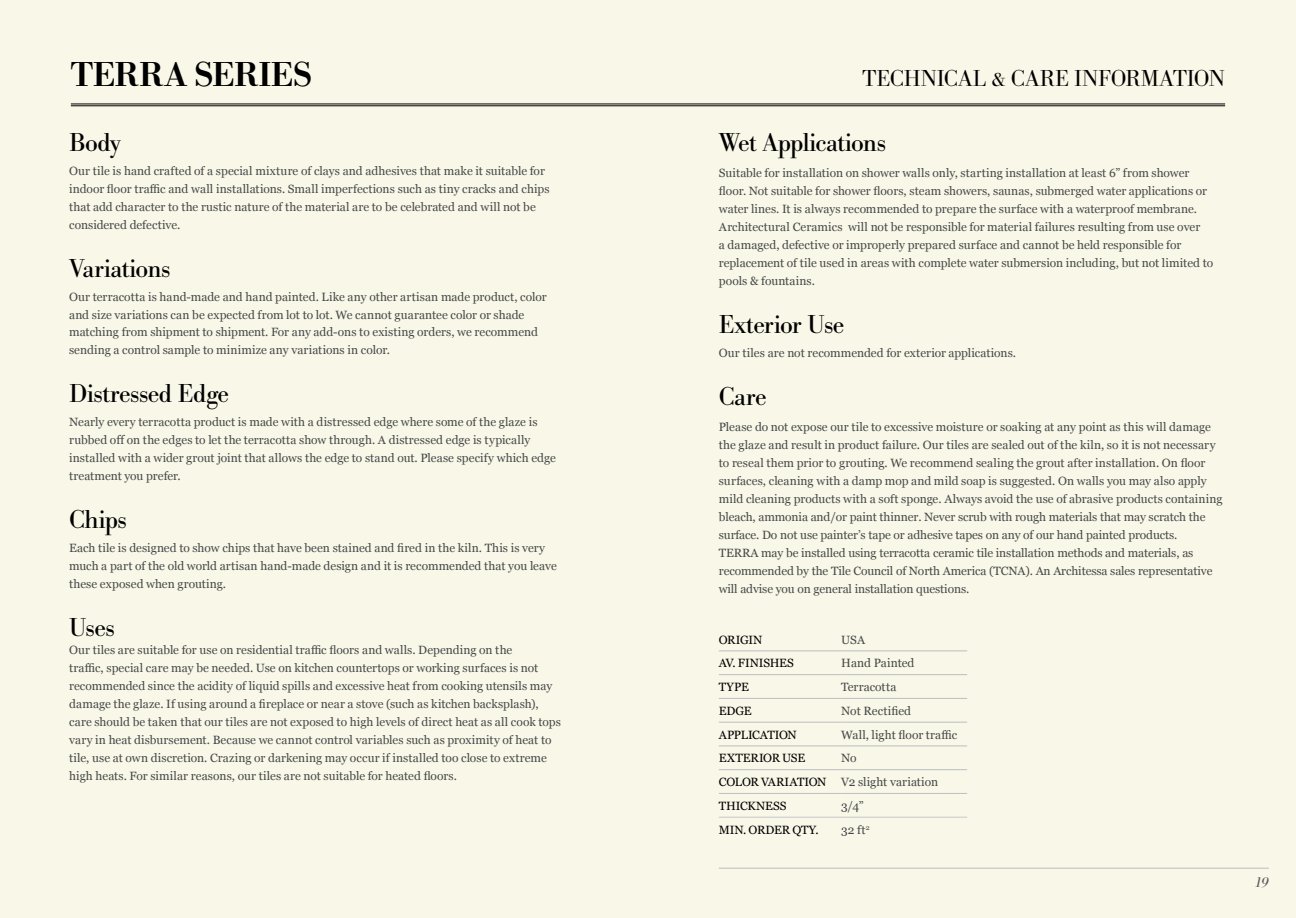
<style>
.page{position:relative;width:1296px;height:918px;background:#f9f7e8}
.page>*{position:absolute;margin:0;border:0;box-sizing:border-box;transform-origin:0 0}
.t1{font:500 36px "Bodoni URW";letter-spacing:-.01em;color:#000}
.t2{font:27px "Bodoni URW";letter-spacing:-.02em;color:#000}
.t3{font:300 24px "Bodoni URW";letter-spacing:-.005em;color:#000}
.t4{font:italic 15px "Bodoni URW";color:#58595b}
.t5{font:12px/18px "Georgia";color:#454948}
.t6{font:12px/23.7px "Georgia";letter-spacing:-.01em;color:#000}
.t7{font:12px "Georgia";letter-spacing:-.035em;color:#000}
.s1{color:#454948}
</style>
<div class="page">
<hr style="left:71px;top:104px;width:1154px;height:1px;background:#000">
<hr style="left:71px;top:106px;width:1154px;height:1px;background:#000">
<hr style="left:719px;top:868px;width:550px;height:1px;background:#bcbec0">
<hr style="left:719px;top:651px;width:122px;height:1px;background:#bcbec0">
<hr style="left:841px;top:651px;width:126px;height:1px;background:#bcbec0">
<hr style="left:719px;top:674px;width:122px;height:1px;background:#bcbec0">
<hr style="left:841px;top:674px;width:126px;height:1px;background:#bcbec0">
<hr style="left:719px;top:698px;width:122px;height:1px;background:#bcbec0">
<hr style="left:841px;top:698px;width:126px;height:1px;background:#bcbec0">
<hr style="left:719px;top:722px;width:122px;height:1px;background:#bcbec0">
<hr style="left:841px;top:722px;width:126px;height:1px;background:#bcbec0">
<hr style="left:719px;top:746px;width:122px;height:1px;background:#bcbec0">
<hr style="left:841px;top:746px;width:126px;height:1px;background:#bcbec0">
<hr style="left:719px;top:769px;width:122px;height:1px;background:#bcbec0">
<hr style="left:841px;top:769px;width:126px;height:1px;background:#bcbec0">
<hr style="left:719px;top:793px;width:122px;height:1px;background:#bcbec0">
<hr style="left:841px;top:793px;width:126px;height:1px;background:#bcbec0">
<hr style="left:719px;top:817px;width:122px;height:1px;background:#c7c8ca">
<hr style="left:841px;top:817px;width:126px;height:1px;background:#c7c8ca">
<h1 class="t1" style="left:71px;top:53px;width:243px">TERRA SERIES</h1>
<h2 class="t2" style="left:69px;top:127px;width:53px">Body</h2>
<p class="t5" style="left:69px;top:162px;width:482px">Our tile is hand crafted of a special mixture of clays and adhesives that make it suitable for indoor floor traffic and wall installations. Small imperfections such as tiny cracks and chips that add character to the rustic nature of the material are to be celebrated and will not be considered defective.</p>
<h2 class="t2" style="left:69px;top:253px;width:103px">Variations</h2>
<p class="t5" style="left:69px;top:288px;width:479px">Our terracotta is hand-made and hand painted. Like any other artisan made product, color and size variations can be expected from lot to lot. We cannot guarantee color or shade</p>
<p class="t5" style="left:69px;top:322px;width:470px">matching from shipment to shipment. For any add-ons to existing orders, we recommend sending a control sample to minimize any variations in color.</p>
<h2 class="t2" style="left:69px;top:377px;width:161px">Distressed Edge</h2>
<p class="t5" style="left:69px;top:412px;width:488px">Nearly every terracotta product is made with a distressed edge where some of the glaze is rubbed off on the edges to let the terracotta show through. A distressed edge is typically installed with a wider grout joint that allows the edge to stand out. Please specify which edge treatment you prefer.</p>
<h2 class="t2" style="left:69px;top:503px;width:59px">Chips</h2>
<p class="t5" style="left:69px;top:538px;width:489px">Each tile is designed to show chips that have been stained and fired in the kiln. This is very much a part of the old world artisan hand-made design and it is recommended that you leave these exposed when grouting.</p>
<h2 class="t2" style="left:69px;top:611px;width:47px">Uses</h2>
<p class="t5" style="left:69px;top:640px;width:493px">Our tiles are suitable for use on residential traffic floors and walls. Depending on the<br>traffic, special care may be needed. Use on kitchen countertops or working surfaces is not recommended since the acidity of liquid spills and excessive heat from cooking utensils may damage the glaze. If using around a fireplace or near a stove (such as kitchen backsplash), care should be taken that our tiles are not exposed to high levels of direct heat as all cook tops vary in heat disbursement. Because we cannot control variables such as proximity of heat to tile, use at own discretion. Crazing or darkening may occur if installed too close to extreme high heats. For similar reasons, our tiles are not suitable for heated floors.</p>
<h3 class="t3" style="left:863px;top:64px;width:364px">TECHNICAL &amp; CARE INFORMATION</h3>
<h2 class="t2" style="left:719px;top:127px;width:169px">Wet Applications</h2>
<p class="t5" style="left:719px;top:164px;width:496px">Suitable for installation on shower walls only, starting installation at least 6” from shower floor. Not suitable for shower floors, steam showers, saunas, submerged water applications or water lines. It is always recommended to prepare the surface with a waterproof membrane.<br>Architectural Ceramics will not be responsible for material failures resulting from use over<br>a damaged, defective or improperly prepared surface and cannot be held responsible for replacement of tile used in areas with complete water submersion including, but not limited to pools &amp; fountains.</p>
<h2 class="t2" style="left:719px;top:308px;width:127px">Exterior Use</h2>
<p class="t5" style="left:719px;top:344px;width:299px">Our tiles are not recommended for exterior applications.</p>
<h2 class="t2" style="left:719px;top:380px;width:49px">Care</h2>
<p class="t5" style="left:719px;top:417px;width:505px">Please do not expose our tile to excessive moisture or soaking at any point as this will damage the glaze and result in product failure. Our tiles are sealed out of the kiln, so it is not necessary to reseal them prior to grouting. We recommend sealing the grout after installation. On floor surfaces, cleaning with a damp mop and mild soap is suggested. On walls you may also apply mild cleaning products with a soft sponge. Always avoid the use of abrasive products containing bleach, ammonia and/or paint thinner. Never scrub with rough materials that may scratch the surface. Do not use painter’s tape or adhesive tapes on any of our hand painted products.<br>TERRA may be installed using terracotta ceramic tile installation methods and materials, as recommended by the Tile Council of North America (TCNA). An Architessa sales representative will advise you on general installation questions.</p>
<p class="t6" style="left:719px;top:627px;width:45px">ORIGIN</p>
<p class="t5" style="left:841px;top:630px;width:25px">USA</p>
<p class="t6" style="left:719px;top:651px;width:76px">AV. FINISHES</p>
<p class="t5" style="left:841px;top:654px;width:75px">Hand Painted</p>
<p class="t6" style="left:719px;top:675px;width:32px">TYPE</p>
<p class="t5" style="left:841px;top:677px;width:57px">Terracotta</p>
<p class="t6" style="left:719px;top:698px;width:34px">EDGE</p>
<p class="t5" style="left:841px;top:701px;width:71px">Not Rectified</p>
<p class="t7" style="left:719px;top:726px;width:79px">APPLICATION</p>
<p class="t5" style="left:841px;top:725px;width:117px">Wall, light floor traffic</p>
<p class="t6" style="left:719px;top:746px;width:88px">EXTERIOR USE</p>
<p class="t6" style="left:719px;top:746px;width:221px;text-indent:122px"><span class="s1">No<br></span>COLOR VARIATION <span class="s1">V2 slight variation<br></span>THICKNESS</p>
<p class="t5" style="left:841px;top:796px;width:24px">3/4”</p>
<p class="t6" style="left:719px;top:817px;width:101px">MIN. ORDER QTY.</p>
<p class="t5" style="left:841px;top:820px;width:30px">32 ft<sup>2</sup></p>
<p class="t4" style="left:1255px;top:873px;width:16px">19</p>
</div>
